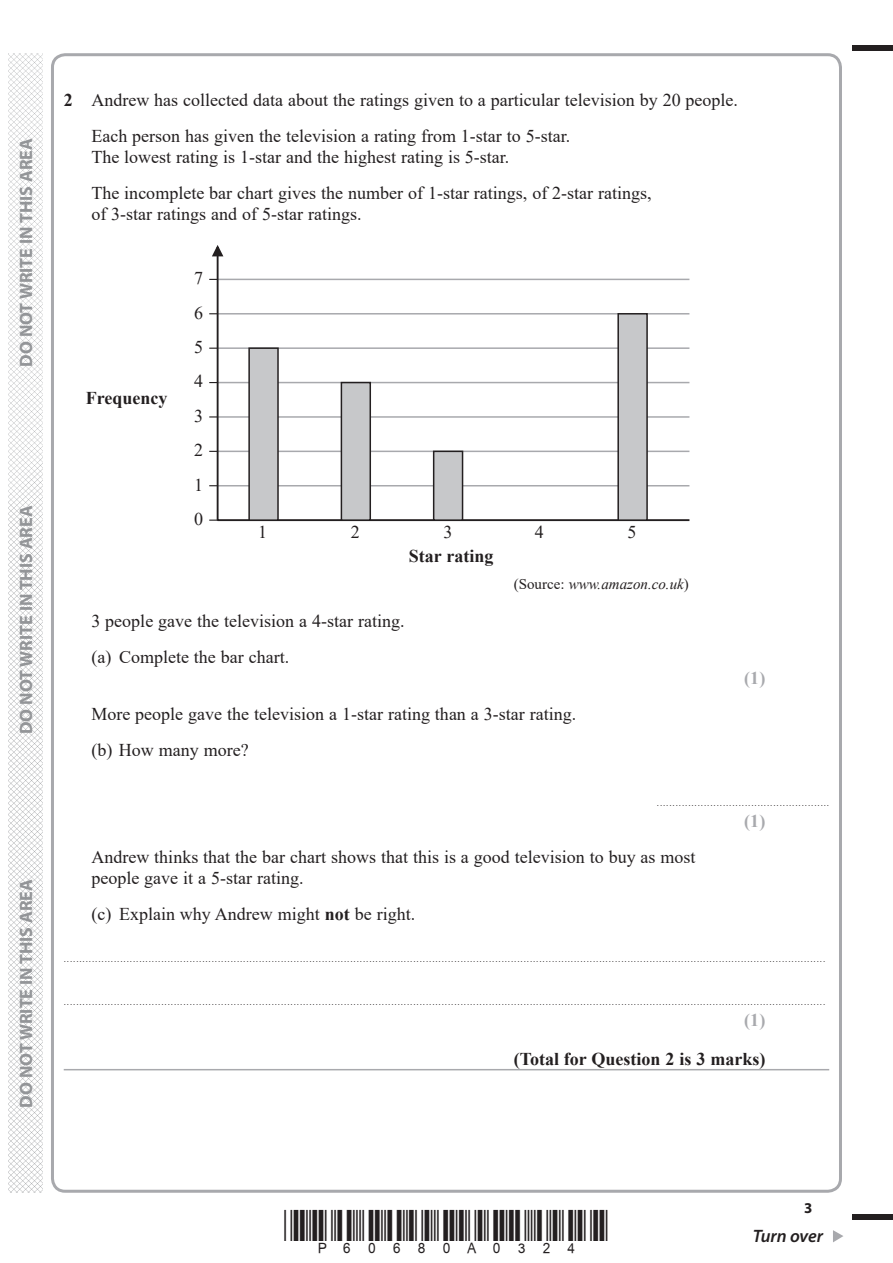
<style>
.page{position:relative;width:893px;height:1263px;background:#fff}
.page>*{position:absolute;margin:0;border:0;box-sizing:border-box;transform-origin:0 0}
.t1{font:18px/34.3px "Times New Roman";color:#231f20}
.t2{font:700 18px "Myriad Pro";color:#939598}
.t3{font:700 18px "Times New Roman";color:#231f20}
.t4{font:700 18px "Times New Roman";color:#a8a9ad}
.t5{font:italic 600 18px "Myriad Pro";letter-spacing:-.005em;color:#231f20}
.t6{font:italic 15px "Times New Roman";color:#231f20}
.t7{font:700 15px "Myriad Pro";color:#231f20}
.t8{font:9px "Times New Roman";color:#231f20}
.s1{font-weight:700}
.s2{font-style:normal}
</style>
<div class="page">
<div style="left:853px;top:45px;width:40px;height:5px;background:#231f20"></div>
<div style="left:853px;top:1214px;width:40px;height:6px;background:#231f20"></div>
<svg style="left:833px;top:1230px;width:10px;height:12px"></svg>
<img style="left:8px;top:53px;width:34px;height:1140px">
<hr style="left:64px;top:1069px;width:765px;height:1px;background:#a8a9ad">
<svg style="left:216px;top:258px;width:473px;height:263px"></svg>
<svg style="left:212px;top:245px;width:12px;height:13px"></svg>
<div style="left:249px;top:348px;width:29px;height:172px;background:#c7c8ca"></div>
<div style="left:248px;top:347px;width:31px;height:174px;border:2px solid #231f20"></div>
<div style="left:341px;top:383px;width:29px;height:137px;background:#c7c8ca"></div>
<div style="left:341px;top:382px;width:30px;height:139px;border:2px solid #231f20"></div>
<div style="left:434px;top:451px;width:28px;height:69px;background:#c7c8ca"></div>
<div style="left:433px;top:451px;width:30px;height:70px;border:2px solid #231f20"></div>
<div style="left:618px;top:314px;width:29px;height:206px;background:#c7c8ca"></div>
<div style="left:617px;top:313px;width:31px;height:208px;border:2px solid #231f20"></div>
<svg style="left:209px;top:416px;width:9px;height:2px"></svg>
<p class="t2" style="left:19px;top:367px;width:230px;rotate:-90deg">DO NOT WRITE IN THIS AREA</p>
<p class="t2" style="left:19px;top:734px;width:230px;rotate:-90deg">DO NOT WRITE IN THIS AREA</p>
<p class="t2" style="left:19px;top:1108px;width:230px;rotate:-90deg">DO NOT WRITE IN THIS AREA</p>
<p class="t1" style="left:91px;top:82px;width:648px;line-height:36px;text-indent:-28px"><span class="s1">2</span> Andrew has collected data about the ratings given to a particular television by 20 people.<br>Each person has given the television a rating from 1-star to 5-star.</p>
<p class="t1" style="left:91px;top:139px;width:562px;line-height:36px">The lowest rating is 1-star and the highest rating is 5-star.<br>The incomplete bar chart gives the number of 1-star ratings, of 2-star ratings,</p>
<p class="t1" style="left:91px;top:197px;width:272px">of 3-star ratings and of 5-star ratings.</p>
<p class="t1" style="left:194px;top:261px;width:10px;text-align:justify">7<br>6<br>5<br>4<br>3<br>2<br>1<br>0</p>
<p class="t3" style="left:86px;top:388px;width:83px">Frequency</p>
<p class="t1" style="left:351px;top:515px;width:10px">2</p>
<p class="t1" style="left:444px;top:515px;width:10px">3</p>
<p class="t1" style="left:535px;top:515px;width:10px">4</p>
<p class="t1" style="left:627px;top:515px;width:10px">5</p>
<p class="t6" style="left:514px;top:575px;width:177px"><span class="s2">(Source:</span> www.amazon.co.uk<span class="s2">)</span></p>
<p class="t1" style="left:91px;top:603px;width:315px;line-height:36px">3 people gave the television a 4-star rating. (a) Complete the bar chart.</p>
<p class="t1" style="left:258px;top:515px;width:10px">1</p>
<p class="t3" style="left:409px;top:546px;width:86px">Star rating</p>
<p class="t1" style="left:91px;top:695px;width:486px;line-height:36px">More people gave the television a 1-star rating than a 3-star rating. (b) How many more?</p>
<p class="t4" style="left:744px;top:668px;width:23px">(1)</p>
<p class="t8" style="left:657px;top:798px;width:174px">.......................................................</p>
<p class="t4" style="left:744px;top:811px;width:23px">(1)</p>
<p class="t1" style="left:91px;top:847px;width:606px;line-height:21px">Andrew thinks that the bar chart shows that this is a good television to buy as most people gave it a 5-star rating.</p>
<p class="t1" style="left:91px;top:897px;width:325px">(c) Explain why Andrew might <span class="s1">not</span> be right.</p>
<p class="t8" style="left:64px;top:954px;width:763px">..................................................................................................................................................................................................................................................</p>
<p class="t8" style="left:64px;top:997px;width:763px">..................................................................................................................................................................................................................................................</p>
<p class="t4" style="left:744px;top:1010px;width:23px">(1)</p>
<p class="t3" style="left:514px;top:1049px;width:253px">(Total for Question 2 is 3 marks)</p>
<p class="t7" style="left:804px;top:1202px;width:10px">3</p>
<p class="t5" style="left:753px;top:1226px;width:72px">Turn over</p>
</div>
